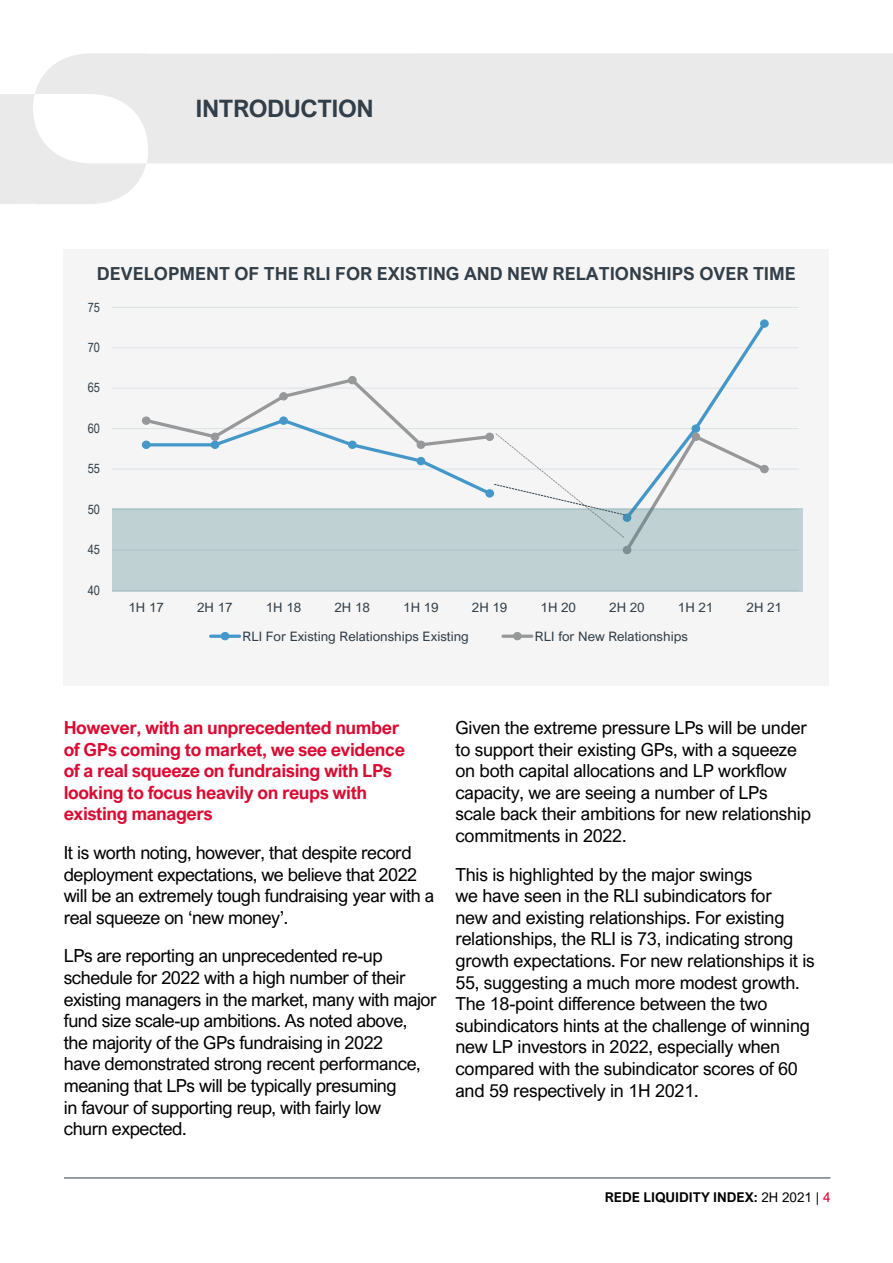
<style>
.page{position:relative;width:893px;height:1263px;background:#fff}
.page>*{position:absolute;margin:0;border:0;box-sizing:border-box;transform-origin:0 0}
.t1{font:700 24px "Arial Nova";letter-spacing:-.02em;color:#323e48}
.t2{font:18px/21.6px "Arial Nova";letter-spacing:-.015em;color:#000}
.t3{font:700 18px/21.6px "Arial Nova";letter-spacing:-.025em;color:#db0a33}
.t4{font:700 18px "Arial Nova";color:#323e48}
.t5{font:700 13.5px "Arial Nova";color:#000}
.t6{font:13.05px "Arial Nova";letter-spacing:.005em;color:#323e48;scale:1.04 1}
.t7{font:13.05px "Arial Narrow";letter-spacing:-.005em;color:#323e48;scale:1.04 1}
.s1{font-weight:400}
.s2{font-weight:400;color:#db0032}
</style>
<div class="page">
<hr style="left:64px;top:1178px;width:766px;height:1px;background:#323e48">
<div style="left:64px;top:249px;width:765px;height:436px;background:#f5f5f5"></div>
<div style="left:35px;top:53px;width:858px;height:110px;background:#eaeaeb"></div>
<svg style="left:0;top:93px;width:149px;height:111px"></svg>
<hr style="left:112px;top:468px;width:687px;height:2px;background:#dde2e7">
<hr style="left:112px;top:428px;width:687px;height:1px;background:#dde2e7">
<hr style="left:112px;top:388px;width:687px;height:1px;background:#dde2e7">
<hr style="left:112px;top:347px;width:687px;height:1px;background:#dde2e7">
<hr style="left:112px;top:307px;width:687px;height:1px;background:#dde2e7">
<div style="left:761px;top:320px;width:7px;height:7px;background:#4498c9;border-radius:50%"></div>
<div style="left:760px;top:319px;width:9px;height:9px;border:1px solid #4498c9;border-radius:50%"></div>
<svg style="left:142px;top:376px;width:626px;height:132px"></svg>
<div style="left:142px;top:417px;width:8px;height:7px;background:#97989a;border-radius:50%"></div>
<div style="left:142px;top:416px;width:9px;height:9px;border:1px solid #97989a;border-radius:50%"></div>
<div style="left:211px;top:433px;width:8px;height:7px;background:#97989a;border-radius:50%"></div>
<div style="left:211px;top:433px;width:8px;height:8px;border:1px solid #97989a;border-radius:50%"></div>
<div style="left:280px;top:393px;width:7px;height:7px;background:#97989a;border-radius:50%"></div>
<div style="left:279px;top:392px;width:9px;height:8px;border:1px solid #97989a;border-radius:50%"></div>
<div style="left:349px;top:376px;width:7px;height:8px;background:#97989a;border-radius:50%"></div>
<div style="left:348px;top:376px;width:9px;height:8px;border:1px solid #97989a;border-radius:50%"></div>
<div style="left:417px;top:441px;width:8px;height:7px;background:#97989a;border-radius:50%"></div>
<div style="left:417px;top:441px;width:8px;height:8px;border:1px solid #97989a;border-radius:50%"></div>
<div style="left:486px;top:433px;width:7px;height:7px;background:#97989a;border-radius:50%"></div>
<div style="left:485px;top:433px;width:9px;height:8px;border:1px solid #97989a;border-radius:50%"></div>
<div style="left:692px;top:433px;width:8px;height:7px;background:#97989a;border-radius:50%"></div>
<div style="left:691px;top:433px;width:9px;height:8px;border:1px solid #97989a;border-radius:50%"></div>
<div style="left:761px;top:465px;width:7px;height:8px;background:#97989a;border-radius:50%"></div>
<div style="left:760px;top:465px;width:9px;height:8px;border:1px solid #97989a;border-radius:50%"></div>
<svg style="left:211px;top:634px;width:28px;height:4px"></svg>
<div style="left:221px;top:632px;width:8px;height:8px;background:#4498c9;border-radius:50%"></div>
<div style="left:221px;top:632px;width:8px;height:8px;border:1px solid #4498c9;border-radius:50%"></div>
<svg style="left:503px;top:634px;width:29px;height:4px"></svg>
<div style="left:514px;top:632px;width:7px;height:8px;background:#97989a;border-radius:50%"></div>
<div style="left:513px;top:632px;width:9px;height:8px;border:1px solid #97989a;border-radius:50%"></div>
<svg style="left:493px;top:433px;width:132px;height:75px"></svg>
<div style="left:112px;top:508px;width:691px;height:83px;background:#c0d1d4"></div>
<h1 class="t1" style="left:196px;top:95px;width:180px">INTRODUCTION</h1>
<p class="t4" style="left:97px;top:264px;width:700px">DEVELOPMENT OF THE RLI FOR EXISTING AND NEW RELATIONSHIPS OVER TIME</p>
<p class="t7" style="left:88px;top:297px;width:13px">75</p>
<p class="t7" style="left:88px;top:338px;width:13px">70</p>
<p class="t7" style="left:88px;top:378px;width:13px">65</p>
<p class="t7" style="left:88px;top:419px;width:13px">60</p>
<p class="t7" style="left:88px;top:459px;width:13px">55</p>
<p class="t7" style="left:88px;top:499px;width:13px">50</p>
<p class="t7" style="left:88px;top:540px;width:13px">45</p>
<p class="t7" style="left:88px;top:580px;width:13px">40</p>
<p class="t6" style="left:128px;top:600px;width:36px">1H 17</p>
<p class="t6" style="left:197px;top:600px;width:36px">2H 17</p>
<p class="t6" style="left:266px;top:600px;width:36px">1H 18</p>
<p class="t6" style="left:334px;top:600px;width:36px">2H 18</p>
<p class="t6" style="left:403px;top:600px;width:36px">1H 19</p>
<p class="t6" style="left:472px;top:600px;width:36px">2H 19</p>
<p class="t6" style="left:540px;top:600px;width:36px">1H 20</p>
<p class="t6" style="left:609px;top:600px;width:36px">2H 20</p>
<p class="t6" style="left:678px;top:600px;width:36px">1H 21</p>
<p class="t6" style="left:746px;top:600px;width:36px">2H 21</p>
<p class="t6" style="left:243px;top:628px;width:219px">RLI For Existing Relationships Existing</p>
<p class="t6" style="left:535px;top:628px;width:149px">RLI for New Relationships</p>
<p class="t3" style="left:64px;top:717px;width:343px">However, with an unprecedented number of GPs coming to market, we see evidence of a real squeeze on fundraising with LPs looking to focus heavily on reups with existing managers</p>
<p class="t2" style="left:64px;top:842px;width:372px">It is worth noting, however, that despite record deployment expectations, we believe that 2022 will be an extremely tough fundraising year with a real squeeze on ‘new money’.</p>
<p class="t2" style="left:64px;top:945px;width:374px">LPs are reporting an unprecedented re-up schedule for 2022 with a high number of their existing managers in the market, many with major fund size scale-up ambitions. As noted above,<br>the majority of the GPs fundraising in 2022<br>have demonstrated strong recent performance, meaning that LPs will be typically presuming<br>in favour of supporting reup, with fairly low<br>churn expected.</p>
<p class="t2" style="left:455px;top:717px;width:357px">Given the extreme pressure LPs will be under to support their existing GPs, with a squeeze on both capital allocations and LP workflow capacity, we are seeing a number of LPs scale back their ambitions for new relationship commitments in 2022.</p>
<p class="t2" style="left:455px;top:863px;width:361px">This is highlighted by the major swings<br>we have seen in the RLI subindicators for<br>new and existing relationships. For existing relationships, the RLI is 73, indicating strong growth expectations. For new relationships it is 55, suggesting a much more modest growth.<br>The 18-point difference between the two subindicators hints at the challenge of winning new LP investors in 2022, especially when compared with the subindicator scores of 60 and 59 respectively in 1H 2021.</p>
<p class="t5" style="left:605px;top:1189px;width:227px">REDE LIQUIDITY INDEX: <span class="s1">2H 2021 |</span> <span class="s2">4</span></p>
</div>
